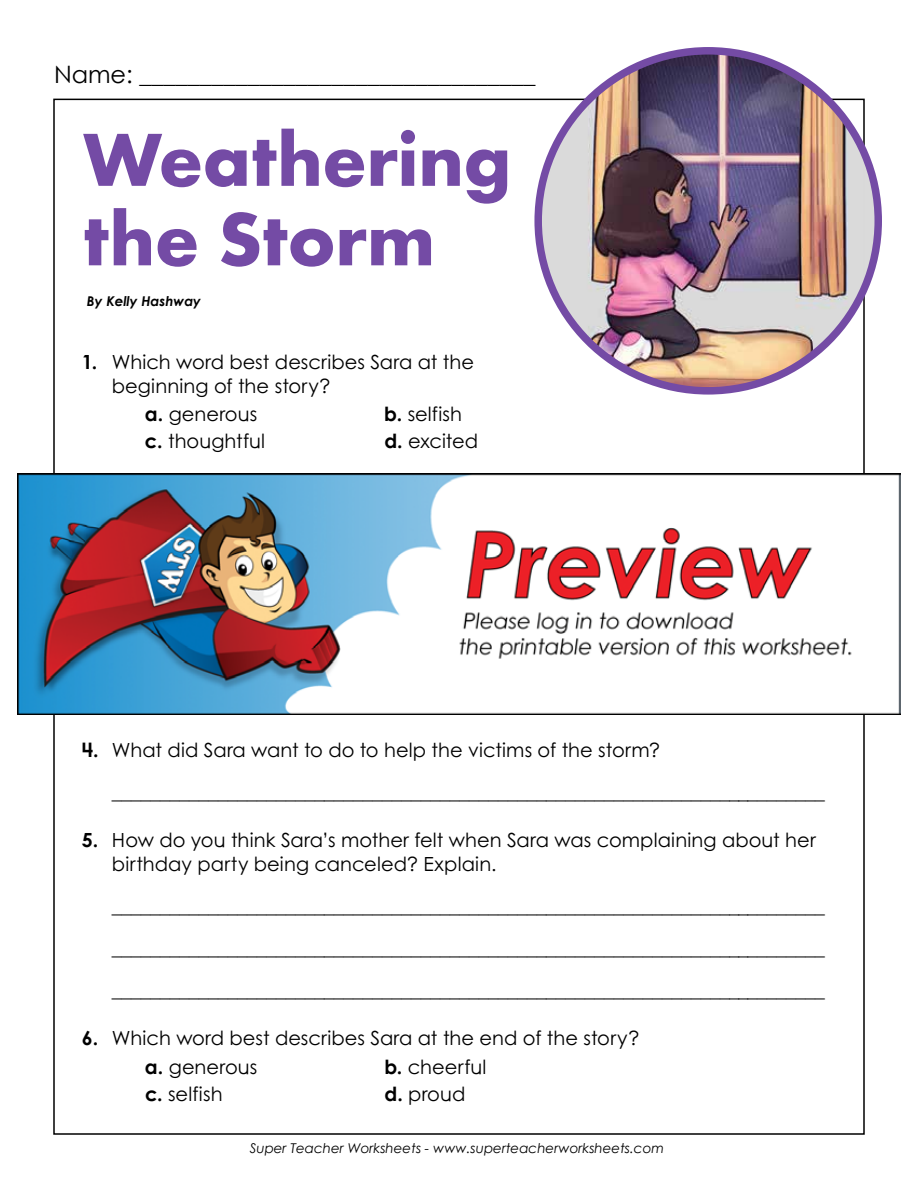
<style>
.page{position:relative;width:918px;height:1188px;background:#fff}
.page>*{position:absolute;margin:0;border:0;box-sizing:border-box;transform-origin:0 0}
.t1{font:700 78px/79.5px "Aharoni";letter-spacing:-.005em;color:#744ba5}
.t2{font:24px "Century Gothic 2";color:#000}
.t3{font:19.5px/42px "Century STW4";color:#000}
.t4{font:italic 13.5px "Century Gothic 2";color:#000}
.t5{font:italic 700 13.5px "Century STW3";color:#000}
.s1{font-weight:700}
</style>
<div class="page">
<img style="left:538px;top:51px;width:340px;height:340px;border-radius:170px">
<div style="left:534px;top:47px;width:348px;height:348px;border:8px solid #744ba5;border-radius:50%"></div>
<img style="left:17px;top:473px;width:884px;height:242px">
<p class="t2" style="left:54px;top:57px;width:483px">Name: _________________________________</p>
<h1 class="t1" style="left:83px;top:127px;width:430px">Weathering the Storm</h1>
<p class="t5" style="left:87px;top:291px;width:116px">By Kelly Hashway</p>
<p class="t3" style="left:112px;top:349px;width:364px;line-height:24px;text-indent:-30px"><span class="s1">1.</span> Which word best describes Sara at the beginning of the story?</p>
<p class="t3" style="left:145px;top:393px;width:114px"><span class="s1">a.</span> generous</p>
<p class="t3" style="left:384px;top:393px;width:79px"><span class="s1">b.</span> selfish</p>
<p class="t3" style="left:145px;top:420px;width:122px"><span class="s1">c.</span> thoughtful</p>
<p class="t3" style="left:384px;top:420px;width:95px"><span class="s1">d.</span> excited</p>
<p class="t3" style="left:112px;top:729px;width:714px;text-indent:-30px"><span class="s1">4.</span> What did Sara want to do to help the victims of the storm? __________________________________________________________________________</p>
<p class="t3" style="left:112px;top:828px;width:705px;line-height:24px;text-indent:-30px"><span class="s1">5.</span> How do you think Sara’s mother felt when Sara was complaining about her birthday party being canceled? Explain.</p>
<p class="t3" style="left:112px;top:885px;width:714px;text-align:justify">__________________________________________________________________________ __________________________________________________________________________ __________________________________________________________________________</p>
<p class="t3" style="left:145px;top:1024px;width:496px;line-height:28.5px;text-indent:-63px"><span class="s1">6.</span> Which word best describes Sara at the end of the story? <span class="s1">a.</span> generous</p>
<p class="t3" style="left:384px;top:1045px;width:104px"><span class="s1">b.</span> cheerful</p>
<p class="t3" style="left:145px;top:1072px;width:79px"><span class="s1">c.</span> selfish</p>
<p class="t3" style="left:384px;top:1072px;width:82px"><span class="s1">d.</span> proud</p>
<p class="t4" style="left:250px;top:1139px;width:416px">Super Teacher Worksheets - www.superteacherworksheets.com</p>
</div>
